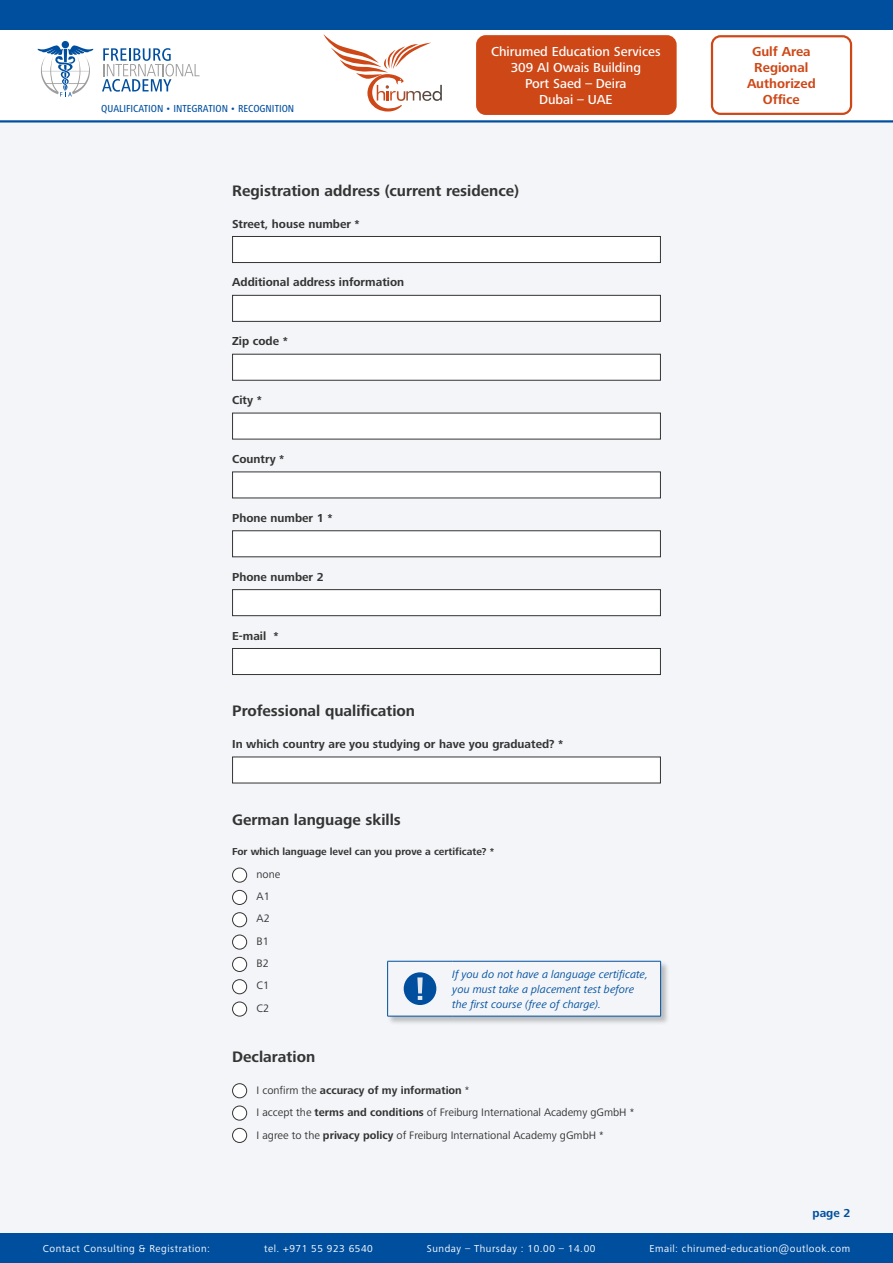
<style>
.page{position:relative;width:893px;height:1263px;background:#f3f5f8}
.page>*{position:absolute;margin:0;border:0;box-sizing:border-box;transform-origin:0 0}
.t1{font:700 15.75px "Frutiger Next Pro";color:#343434}
.t2{font:500 13.5px/16.2px "Frutiger Next Pro";color:#fff;text-align:center}
.t3{font:700 13.5px/16.2px "Frutiger Next Pro";color:#ce4817;text-align:center}
.t4{font:700 12px "Frutiger Next Pro";color:#343434}
.t5{font:700 12px "Frutiger Next Pro";color:#004f9f}
.t6{font:11.25px/22.4px "Frutiger Next Pro";color:#343434}
.t7{font:italic 11.25px/14.9px "Frutiger Next Pro";color:#004f9f}
.t8{font:500 condensed 10.5px "Frutiger Next Pro";color:#004f9f}
.t9{font:10.35px "Frutiger Next Pro";letter-spacing:.05em;color:#fff}
.t10{font:700 10.35px "Frutiger Next Pro";color:#343434}
.s1{font-weight:700}
</style>
<div class="page">
<div style="left:0;top:30px;width:893px;height:90px;background:#fff"></div>
<div style="left:0;top:0;width:893px;height:30px;background:#004f9f"></div>
<hr style="left:0;top:120px;width:893px;height:3px;background:#004f9f">
<div style="left:0;top:1233px;width:893px;height:30px;background:#004f9f"></div>
<div style="left:232px;top:236px;width:429px;height:27px;background:#fff;border:1px solid #343434"></div>
<div style="left:232px;top:757px;width:429px;height:26px;background:#fff"></div>
<div style="left:232px;top:354px;width:429px;height:26px;background:#fff;border:1px solid #343434"></div>
<div style="left:232px;top:295px;width:429px;height:27px;background:#fff;border:1px solid #343434"></div>
<div style="left:232px;top:413px;width:429px;height:26px;background:#fff"></div>
<div style="left:232px;top:472px;width:429px;height:26px;background:#fff"></div>
<div style="left:232px;top:531px;width:429px;height:26px;background:#fff"></div>
<div style="left:232px;top:589px;width:429px;height:27px;background:#fff;border:1px solid #343434"></div>
<div style="left:232px;top:648px;width:429px;height:27px;background:#fff;border:1px solid #343434"></div>
<div style="left:233px;top:868px;width:14px;height:14px;background:#fff;border-radius:50%"></div>
<div style="left:232px;top:868px;width:15px;height:14px;border:1px solid #343434;border-radius:50%"></div>
<div style="left:233px;top:890px;width:14px;height:14px;background:#fff;border-radius:50%"></div>
<div style="left:232px;top:890px;width:15px;height:15px;border:1px solid #343434;border-radius:50%"></div>
<div style="left:233px;top:913px;width:14px;height:14px;background:#fff;border-radius:50%"></div>
<div style="left:232px;top:912px;width:15px;height:15px;border:1px solid #343434;border-radius:50%"></div>
<div style="left:233px;top:935px;width:14px;height:14px;background:#fff;border-radius:50%"></div>
<div style="left:232px;top:935px;width:15px;height:14px;border:1px solid #343434;border-radius:50%"></div>
<div style="left:233px;top:957px;width:14px;height:14px;background:#fff;border-radius:50%"></div>
<div style="left:232px;top:957px;width:15px;height:15px;border:1px solid #343434;border-radius:50%"></div>
<div style="left:233px;top:980px;width:14px;height:14px;background:#fff;border-radius:50%"></div>
<div style="left:232px;top:979px;width:15px;height:15px;border:1px solid #343434;border-radius:50%"></div>
<div style="left:233px;top:1002px;width:14px;height:14px;background:#fff;border-radius:50%"></div>
<div style="left:232px;top:1002px;width:15px;height:14px;border:1px solid #343434;border-radius:50%"></div>
<div style="left:233px;top:1084px;width:14px;height:14px;background:#fff;border-radius:50%"></div>
<div style="left:232px;top:1083px;width:15px;height:15px;border:1px solid #343434;border-radius:50%"></div>
<div style="left:233px;top:1106px;width:14px;height:14px;background:#fff;border-radius:50%"></div>
<div style="left:232px;top:1106px;width:15px;height:14px;border:1px solid #343434;border-radius:50%"></div>
<div style="left:233px;top:1128px;width:14px;height:14px;background:#fff;border-radius:50%"></div>
<div style="left:232px;top:1128px;width:15px;height:15px;border:1px solid #343434;border-radius:50%"></div>
<div style="left:387px;top:961px;width:282px;height:64px;background:#000;opacity:.23"></div>
<hr style="left:387px;top:961px;width:1px;height:55px;background:#004f9f">
<hr style="left:387px;top:1016px;width:65px;height:1px;background:#004f9f">
<hr style="left:452px;top:1016px;width:209px;height:1px;background:#004f9f">
<svg style="left:388px;top:961px;width:273px;height:55px"></svg>
<svg style="left:102px;top:48px;width:98px;height:44px"></svg>
<div style="left:62px;top:41px;width:7px;height:7px;background:#004f9f;border-radius:50%"></div>
<svg style="left:38px;top:45px;width:55px;height:51px"></svg>
<svg style="left:324px;top:34px;width:118px;height:78px"></svg>
<div style="left:711px;top:35px;width:141px;height:80px;border:2px solid #ce4817;border-radius:9px"></div>
<div style="left:477px;top:36px;width:198px;height:78px;background:#ce4817;border-radius:9px"></div>
<div style="left:476px;top:35px;width:201px;height:80px;border:2px solid #ce4817;border-radius:9px"></div>
<p class="t8" style="left:101px;top:102px;width:195px">QUALIFICATION • INTEGRATION • RECOGNITION</p>
<p class="t2" style="left:491px;top:43px;width:171px">Chirumed Education Services<br>309 Al Owais Building<br>Port Saed – Deira<br>Dubai – UAE</p>
<h1 class="t1" style="left:232px;top:181px;width:288px">Registration address (current residence)</h1>
<p class="t4" style="left:232px;top:217px;width:129px">Street, house number *</p>
<p class="t4" style="left:232px;top:276px;width:173px">Additional address information</p>
<p class="t4" style="left:232px;top:334px;width:57px">Zip code *</p>
<p class="t4" style="left:232px;top:393px;width:31px">City *</p>
<p class="t4" style="left:232px;top:452px;width:54px">Country *</p>
<p class="t4" style="left:232px;top:511px;width:102px">Phone number 1 *</p>
<p class="t4" style="left:232px;top:570px;width:93px">Phone number 2</p>
<p class="t4" style="left:232px;top:629px;width:48px">E-mail *</p>
<h1 class="t1" style="left:232px;top:702px;width:184px">Professional qualification</h1>
<p class="t4" style="left:232px;top:737px;width:333px">In which country are you studying or have you graduated? *</p>
<h1 class="t1" style="left:232px;top:810px;width:170px">German language skills</h1>
<p class="t10" style="left:232px;top:846px;width:264px">For which language level can you prove a certificate? *</p>
<p class="t6" style="left:257px;top:863px;width:25px">none<br>A1<br>A2<br>B1<br>B2<br>C1<br>C2</p>
<p class="t7" style="left:452px;top:967px;width:197px">If you do not have a language certificate, you must take a placement test before the first course (free of charge).</p>
<h1 class="t1" style="left:232px;top:1047px;width:85px">Declaration</h1>
<p class="t6" style="left:257px;top:1079px;width:379px">I confirm the <span class="s1">accuracy of my information</span> *<br>I accept the <span class="s1">terms and conditions</span> of Freiburg International Academy gGmbH *<br>I agree to the <span class="s1">privacy policy</span> of Freiburg International Academy gGmbH *</p>
<p class="t3" style="left:747px;top:43px;width:70px">Gulf Area<br>Regional<br>Authorized<br>Office</p>
<p class="t5" style="left:813px;top:1206px;width:39px">page 2</p>
<p class="t9" style="left:43px;top:1242px;width:169px">Contact Consulting &amp; Registration:</p>
<p class="t9" style="left:264px;top:1242px;width:110px">tel. +971 55 923 6540</p>
<p class="t9" style="left:427px;top:1242px;width:170px">Sunday – Thursday : 10.00 – 14.00</p>
<p class="t9" style="left:649px;top:1242px;width:202px">Email: chirumed-education@outlook.com</p>
</div>
